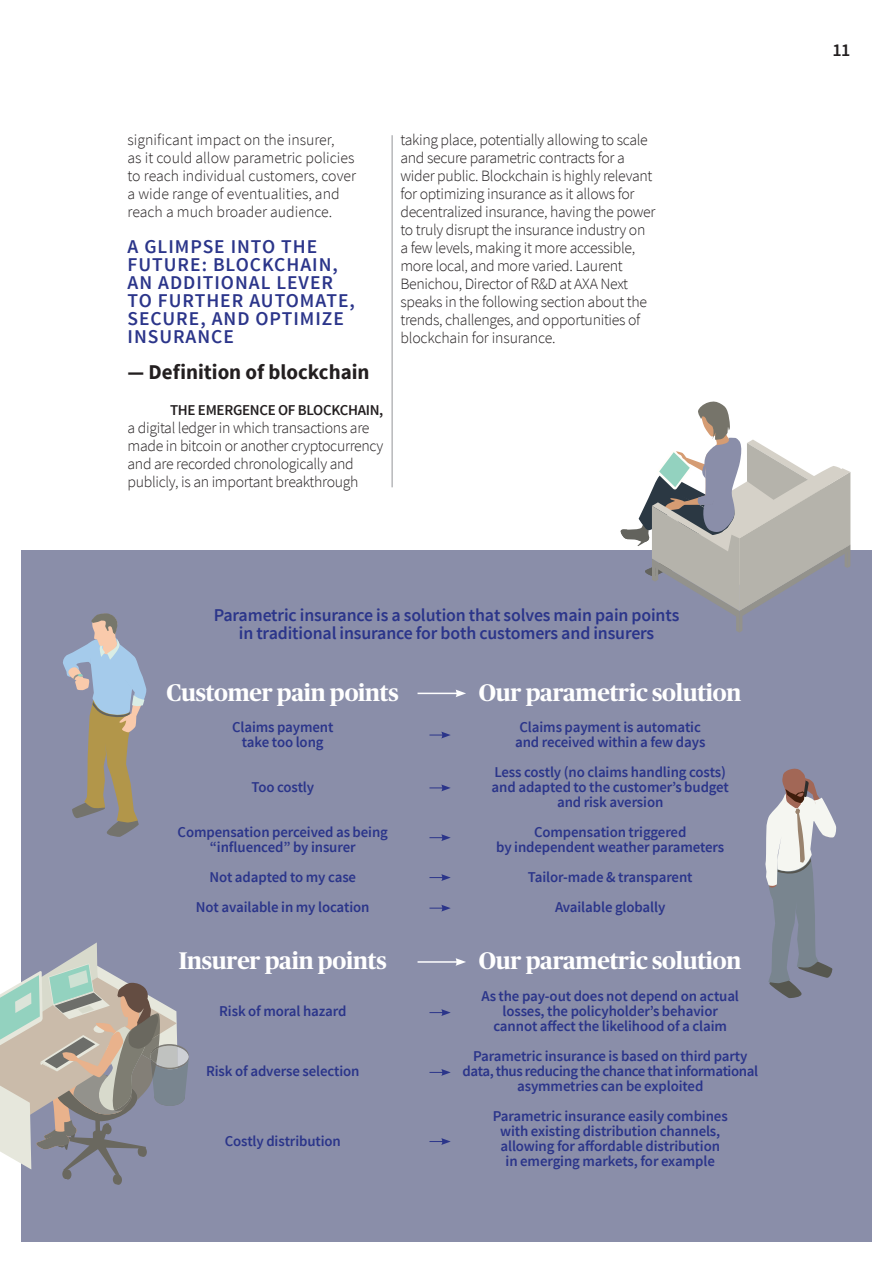
<style>
.page{position:relative;width:893px;height:1263px;background:#fff}
.page>*{position:absolute;margin:0;border:0;box-sizing:border-box;transform-origin:0 0}
.t1{font:700 24px "Publico Headline";letter-spacing:-.01em;color:#fff}
.t2{font:700 21px "Source Sans Pro";color:#231f20}
.t3{font:600 19.5px/18px "Source Sans Pro";letter-spacing:.05em;color:#2b358a}
.t4{font:600 18px/18px "Source Sans Pro";letter-spacing:-.01em;color:#2b358a;text-align:center}
.t5{font:600 18px "Source Sans Pro";color:#231f20}
.t6{font:300 15.75px/18px "Source Sans Pro";letter-spacing:-.02em;color:#231f20}
.t7{font:300 15.75px/18px "Source Sans Pro";color:#231f20}
.t8{font:600 15px/15px "Source Sans Pro";letter-spacing:-.01em;color:#2b358a;text-align:center}
.t9{font:600 15px "Source Sans Pro";letter-spacing:-.02em;color:#231f20}
</style>
<div class="page">
<div style="left:21px;top:550px;width:851px;height:692px;background:#8a8ea9"></div>
<hr style="left:418px;top:693px;width:40px;height:1px;background:#fff">
<svg style="left:456px;top:689px;width:10px;height:8px"></svg>
<svg style="left:429px;top:731px;width:22px;height:7px"></svg>
<svg style="left:429px;top:784px;width:22px;height:7px"></svg>
<svg style="left:429px;top:834px;width:22px;height:7px"></svg>
<svg style="left:429px;top:874px;width:22px;height:7px"></svg>
<svg style="left:429px;top:905px;width:22px;height:6px"></svg>
<svg style="left:429px;top:1009px;width:22px;height:7px"></svg>
<svg style="left:429px;top:1069px;width:22px;height:7px"></svg>
<svg style="left:429px;top:1138px;width:22px;height:7px"></svg>
<hr style="left:418px;top:961px;width:40px;height:2px;background:#fff">
<svg style="left:456px;top:958px;width:10px;height:8px"></svg>
<div style="left:64px;top:1169px;width:7px;height:10px;background:#6a685f;border-radius:50%"></div>
<div style="left:113px;top:1174px;width:7px;height:10px;background:#6a685f;border-radius:50%"></div>
<div style="left:115px;top:1175px;width:7px;height:10px;background:#6a685f;border-radius:50%"></div>
<svg style="left:0;top:942px;width:189px;height:235px"></svg>
<svg style="left:63px;top:613px;width:84px;height:224px"></svg>
<svg style="left:620px;top:401px;width:230px;height:231px"></svg>
<svg style="left:765px;top:768px;width:71px;height:230px"></svg>
<hr style="left:392px;top:135px;width:1px;height:352px;background:#939598">
<p class="t7" style="left:128px;top:131px;width:230px">significant impact on the insurer,<br>as it could allow parametric policies to reach individual customers, cover a wide range of eventualities, and reach a much broader audience.</p>
<p class="t3" style="left:128px;top:238px;width:229px">A GLIMPSE INTO THE<br>FUTURE: BLOCKCHAIN,<br>AN ADDITIONAL LEVER<br>TO FURTHER AUTOMATE,<br>SECURE, AND OPTIMIZE<br>INSURANCE</p>
<p class="t2" style="left:128px;top:358px;width:243px">— Definition of blockchain</p>
<p class="t9" style="left:170px;top:401px;width:215px">THE EMERGENCE OF BLOCKCHAIN,</p>
<p class="t6" style="left:128px;top:419px;width:257px">a digital ledger in which transactions are made in bitcoin or another cryptocurrency and are recorded chronologically and publicly, is an important breakthrough</p>
<p class="t6" style="left:400px;top:131px;width:257px">taking place, potentially allowing to scale and secure parametric contracts for a wider public. Blockchain is highly relevant for optimizing insurance as it allows for decentralized insurance, having the power to truly disrupt the insurance industry on a few levels, making it more accessible, more local, and more varied. Laurent Benichou, Director of R&amp;D at AXA Next speaks in the following section about the trends, challenges, and opportunities of blockchain for insurance.</p>
<p class="t4" style="left:214px;top:606px;width:467px">Parametric insurance is a solution that solves main pain points in traditional insurance for both customers and insurers</p>
<p class="t1" style="left:167px;top:675px;width:234px">Customer pain points</p>
<p class="t8" style="left:232px;top:719px;width:103px">Claims payment take too long</p>
<p class="t8" style="left:251px;top:779px;width:64px">Too costly</p>
<p class="t8" style="left:178px;top:824px;width:212px">Compensation perceived as being “influenced” by insurer</p>
<p class="t8" style="left:196px;top:862px;width:175px;line-height:30px">Not adapted to my case<br>Not available in my location</p>
<p class="t1" style="left:179px;top:944px;width:210px">Insurer pain points</p>
<p class="t8" style="left:219px;top:1003px;width:129px">Risk of moral hazard</p>
<p class="t8" style="left:206px;top:1063px;width:155px">Risk of adverse selection</p>
<p class="t8" style="left:225px;top:1134px;width:118px">Costly distribution</p>
<p class="t1" style="left:479px;top:675px;width:264px">Our parametric solution</p>
<p class="t8" style="left:515px;top:719px;width:192px">Claims payment is automatic and received within a few days</p>
<p class="t8" style="left:492px;top:764px;width:239px">Less costly (no claims handling costs) and adapted to the customer’s budget and risk aversion</p>
<p class="t8" style="left:496px;top:824px;width:229px">Compensation triggered<br>by independent weather parameters</p>
<p class="t8" style="left:528px;top:862px;width:166px;line-height:30px">Tailor-made &amp; transparent<br>Available globally</p>
<p class="t1" style="left:479px;top:944px;width:264px">Our parametric solution</p>
<p class="t8" style="left:481px;top:988px;width:259px">As the pay-out does not depend on actual losses, the policyholder’s behavior cannot affect the likelihood of a claim</p>
<p class="t8" style="left:462px;top:1048px;width:297px">Parametric insurance is based on third party data, thus reducing the chance that informational asymmetries can be exploited</p>
<p class="t8" style="left:493px;top:1108px;width:236px">Parametric insurance easily combines with existing distribution channels, allowing for affordable distribution in emerging markets, for example</p>
<p class="t5" style="left:832px;top:39px;width:20px">11</p>
</div>
